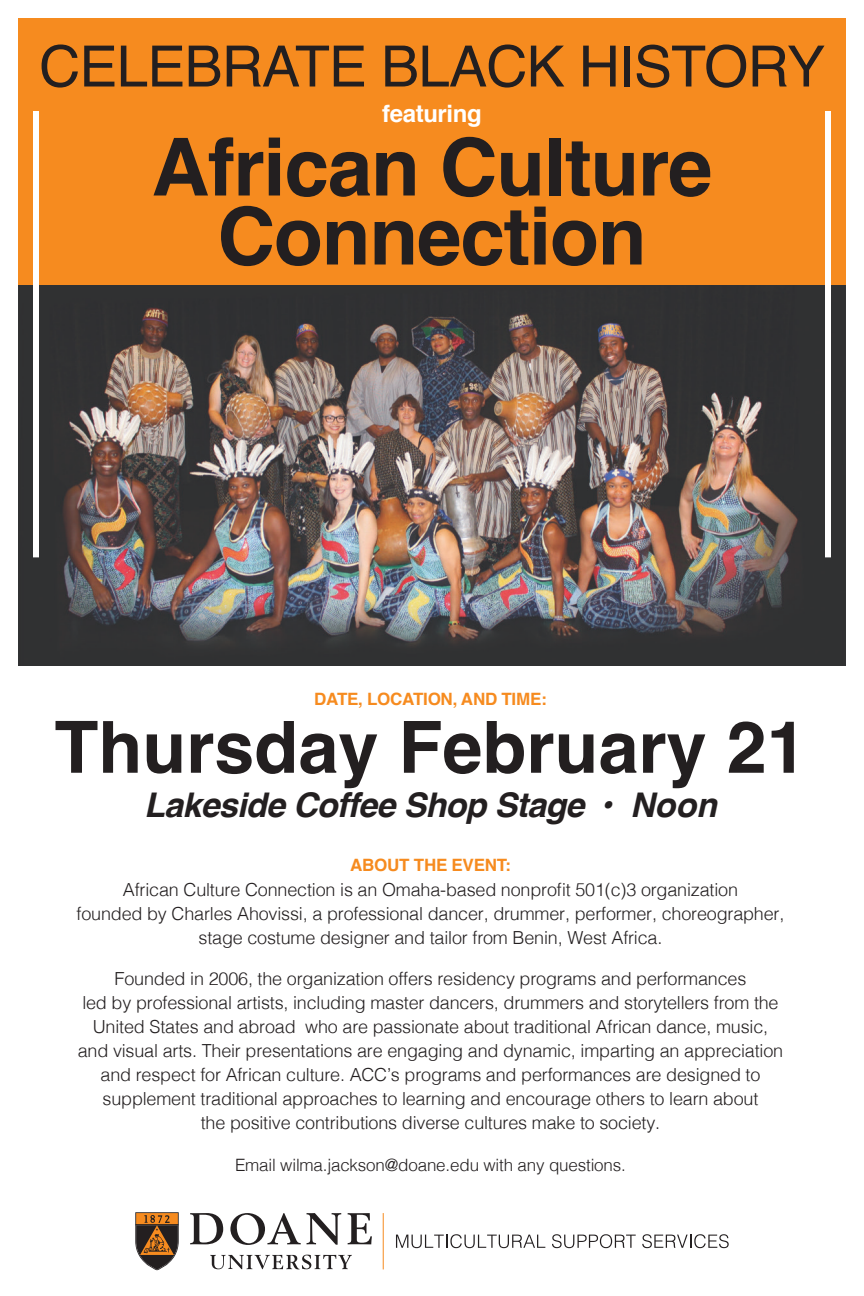
<style>
.page{position:relative;width:864px;height:1296px;background:#fff}
.page>*{position:absolute;margin:0;border:0;box-sizing:border-box;transform-origin:0 0}
.t1{font:700 80px/69px "Helvetica";letter-spacing:-.015em;color:#231f20;text-align:center}
.t2{font:700 72px "Helvetica";color:#231f20}
.t3{font:57px "Helvetica";letter-spacing:-.015em;color:#231f20}
.t4{font:italic 700 34px "Helvetica";letter-spacing:-.02em;color:#231f20}
.t5{font:700 24px "Helvetica";letter-spacing:-.015em;color:#fff}
.t6{font:300 18px/24px "Helvetica";letter-spacing:-.01em;color:#231f20;text-align:center}
.t7{font:300 17px "Helvetica";letter-spacing:-.01em;color:#231f20}
.t8{font:700 17px "Helvetica";letter-spacing:-.015em;color:#f68b1f}
</style>
<div class="page">
<div style="left:18px;top:18px;width:828px;height:267px;background:#f68b1f"></div>
<svg style="left:135px;top:1212px;width:44px;height:58px;background:#866342"></svg>
<svg style="left:190px;top:1213px;width:33px;height:31px"></svg>
<svg style="left:230px;top:1213px;width:71px;height:32px"></svg>
<svg style="left:307px;top:1213px;width:34px;height:32px"></svg>
<svg style="left:348px;top:1213px;width:24px;height:31px"></svg>
<svg style="left:210px;top:1255px;width:142px;height:14px"></svg>
<hr style="left:383px;top:1213px;width:1px;height:56px;background:#f68b1f">
<svg style="left:396px;top:1234px;width:149px;height:14px"></svg>
<svg style="left:552px;top:1234px;width:84px;height:14px"></svg>
<svg style="left:642px;top:1234px;width:87px;height:14px"></svg>
<img style="left:18px;top:285px;width:828px;height:380px">
<div style="left:33px;top:111px;width:6px;height:446px;background:#fff"></div>
<div style="left:825px;top:111px;width:6px;height:446px;background:#fff"></div>
<p class="t3" style="left:39px;top:23px;width:787px">CELEBRATE BLACK HISTORY</p>
<p class="t5" style="left:382px;top:94px;width:101px">featuring</p>
<p class="t1" style="left:151px;top:134px;width:563px">African Culture<br>Connection</p>
<p class="t8" style="left:314px;top:685px;width:234px">DATE, LOCATION, AND TIME:</p>
<p class="t2" style="left:54px;top:689px;width:754px">Thursday February 21</p>
<p class="t4" style="left:144px;top:777px;width:574px">Lakeside Coffee Shop Stage • Noon</p>
<p class="t8" style="left:350px;top:851px;width:162px">ABOUT THE EVENT:</p>
<p class="t6" style="left:77px;top:876px;width:709px">African Culture Connection is an Omaha-based nonprofit 501(c)3 organization<br>founded by Charles Ahovissi, a professional dancer, drummer, performer, choreographer, stage costume designer and tailor from Benin, West Africa.</p>
<p class="t6" style="left:78px;top:965px;width:707px">Founded in 2006, the organization offers residency programs and performances<br>led by professional artists, including master dancers, drummers and storytellers from the United States and abroad who are passionate about traditional African dance, music, and visual arts. Their presentations are engaging and dynamic, imparting an appreciation and respect for African culture. ACC’s programs and performances are designed to supplement traditional approaches to learning and encourage others to learn about<br>the positive contributions diverse cultures make to society.</p>
<p class="t7" style="left:235px;top:1150px;width:392px">Email wilma.jackson@doane.edu with any questions.</p>
</div>
